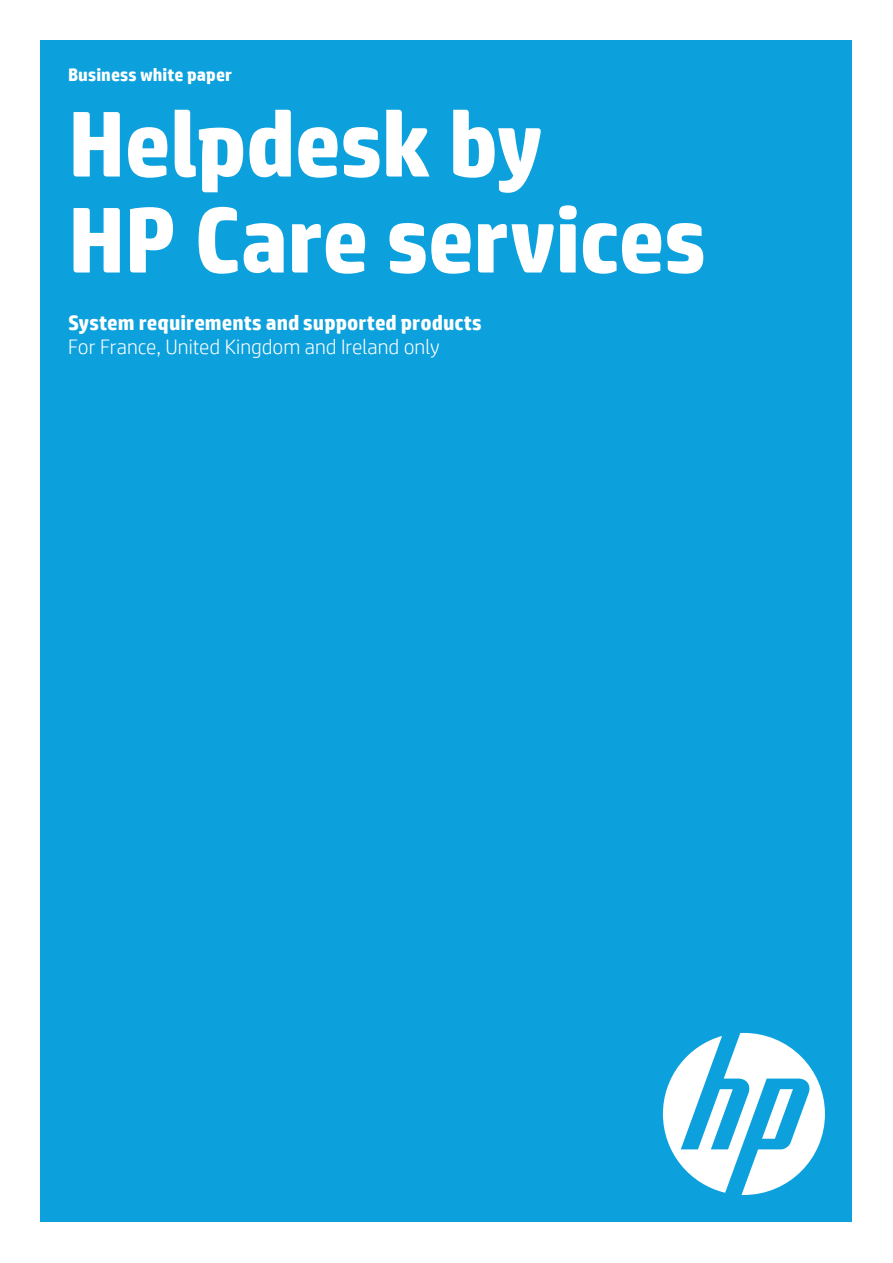
<style>
.page{position:relative;width:893px;height:1263px;background:#fff}
.page>*{position:absolute;margin:0;border:0;box-sizing:border-box;transform-origin:0 0}
.t1{font:700 93px/96px "HP Simplified";letter-spacing:-.01em;color:#fff}
.t2{font:700 21px "HP Simplified";color:#fff}
.t3{font:300 21px "HP Simplified";color:#fff}
.t4{font:700 18px "HP Simplified";letter-spacing:.005em;color:#fff}
</style>
<div class="page">
<div style="left:40px;top:40px;width:812px;height:1182px;background:#0ca0dd"></div>
<svg style="left:663px;top:1033px;width:162px;height:162px"></svg>
<p class="t4" style="left:68px;top:62px;width:165px">Business white paper</p>
<h1 class="t1" style="left:68px;top:97px;width:640px">Helpdesk by<br>HP Care services</h1>
<p class="t2" style="left:68px;top:309px;width:415px">System requirements and supported products</p>
<p class="t3" style="left:68px;top:333px;width:373px">For France, United Kingdom and Ireland only</p>
</div>
